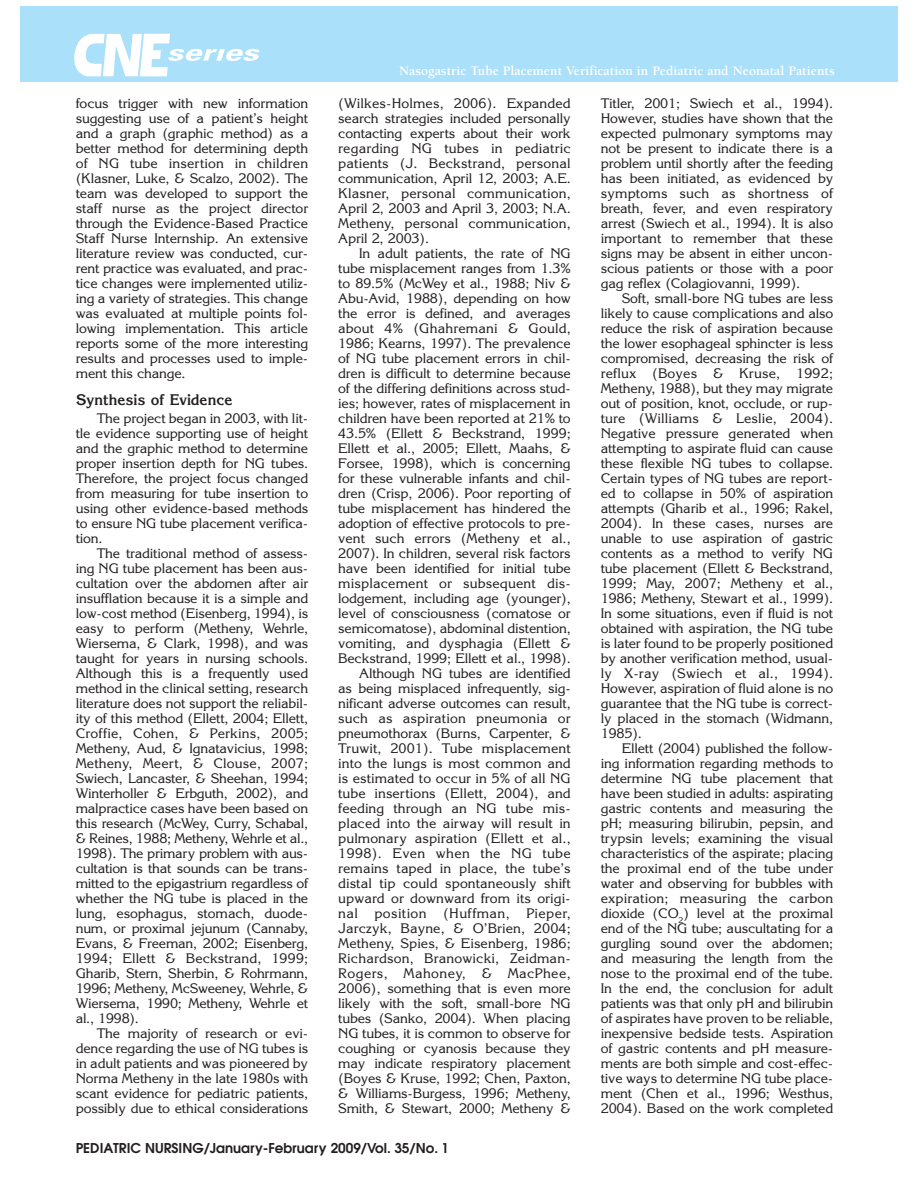
<style>
.page{position:relative;width:918px;height:1188px;background:#fff}
.page>*{position:absolute;margin:0;border:0;box-sizing:border-box;transform-origin:0 0}
.t1{font:700 15px "Korinna";color:#231f20}
.t2{font:13.5px/15px "Korinna";letter-spacing:-.01em;color:#231f20;text-align:justify}
.t3{font:700 13.5px "Berkeley";color:#fff}
.t4{font:600 13.5px "Avant Garde";color:#231f20}
</style>
<div class="page">
<div style="left:20px;top:7px;width:878px;height:74px;background:#aae0f9"></div>
<svg style="left:74px;top:34px;width:185px;height:42px"></svg>
<p class="t2" style="left:76px;top:97px;width:234px">focus trigger with new information suggesting use of a patient’s height and a graph (graphic method) as a better method for determining depth of NG tube insertion in children (Klasner, Luke, &amp; Scalzo, 2002). The team was developed to support the staff nurse as the project director through the Evidence-Based Practice Staff Nurse Internship. An extensive literature review was conducted, cur&shy;rent practice was evaluated, and prac&shy;tice changes were implemented utiliz&shy;ing a variety of strategies. This change was evaluated at multiple points fol&shy;lowing implementation. This article reports some of the more interesting results and processes used to imple&shy;ment this change.</p>
<p class="t1" style="left:76px;top:394px;width:158px">Synthesis of Evidence</p>
<p class="t2" style="left:76px;top:412px;width:234px;text-indent:21px">The project began in 2003, with lit&shy;tle evidence supporting use of height and the graphic method to determine proper insertion depth for NG tubes.<br>Therefore, the project focus changed from measuring for tube insertion to using other evidence-based methods to ensure NG tube placement verifica&shy;tion.</p>
<p class="t2" style="left:76px;top:547px;width:234px;text-indent:21px">The traditional method of assess&shy;ing NG tube placement has been aus&shy;cultation over the abdomen after air insufflation because it is a simple and low-cost method (Eisenberg, 1994), is easy to perform (Metheny, Wehrle, Wiersema, &amp; Clark, 1998), and was taught for years in nursing schools.<br>Although this is a frequently used method in the clinical setting, research literature does not support the reliabil&shy;ity of this method (Ellett, 2004; Ellett, Croffie, Cohen, &amp; Perkins, 2005; Metheny, Aud, &amp; Ignatavicius, 1998; Metheny, Meert, &amp; Clouse, 2007; Swiech, Lancaster, &amp; Sheehan, 1994; Winterholler &amp; Erbguth, 2002), and malpractice cases have been based on this research (McWey, Curry, Schabal, &amp; Reines, 1988; Metheny, Wehrle et al., 1998). The primary problem with aus&shy;cultation is that sounds can be trans&shy;mitted to the epigastrium regardless of whether the NG tube is placed in the lung, esophagus, stomach, duode&shy;num, or proximal jejunum (Cannaby, Evans, &amp; Freeman, 2002; Eisenberg, 1994; Ellett &amp; Beckstrand, 1999; Gharib, Stern, Sherbin, &amp; Rohrmann, 1996; Metheny, McSweeney, Wehrle, &amp; Wiersema, 1990; Metheny, Wehrle et al., 1998).</p>
<p class="t2" style="left:76px;top:1027px;width:234px;text-indent:21px">The majority of research or evi&shy;dence regarding the use of NG tubes is in adult patients and was pioneered by Norma Metheny in the late 1980s with scant evidence for pediatric patients, possibly due to ethical considerations</p>
<p class="t3" style="left:399px;top:65px;width:437px">Nasogastric Tube Placement Verification in Pediatric and Neonatal Patients</p>
<p class="t2" style="left:338px;top:97px;width:234px">(Wilkes-Holmes, 2006). Expanded search strategies included personally contacting experts about their work regarding NG tubes in pediatric patients (J. Beckstrand, personal communication, April 12, 2003; A.E.<br>Klasner, personal communication, April 2, 2003 and April 3, 2003; N.A.<br>Metheny, personal communication, April 2, 2003).</p>
<p class="t2" style="left:338px;top:247px;width:234px;text-align:right">In adult patients, the rate of NG tube misplacement ranges from 1.3% to 89.5% (McWey et al., 1988; Niv &amp; Abu-Avid, 1988), depending on how the error is defined, and averages about 4% (Ghahremani &amp; Gould, 1986; Kearns, 1997). The prevalence of NG tube placement errors in chil&shy;dren is difficult to determine because of the differing definitions across stud&shy;ies; however, rates of misplacement in children have been reported at 21% to 43.5% (Ellett &amp; Beckstrand, 1999; Ellett et al., 2005; Ellett, Maahs, &amp; Forsee, 1998), which is concerning for these vulnerable infants and chil&shy;dren (Crisp, 2006). Poor reporting of tube misplacement has hindered the adoption of effective protocols to pre&shy;vent such errors (Metheny et al., 2007). In children, several risk factors have been identified for initial tube misplacement or subsequent dis&shy;lodgement, including age (younger), level of consciousness (comatose or semicomatose), abdominal distention, vomiting, and dysphagia (Ellett &amp; Beckstrand, 1999; Ellett et al., 1998).<br>Although NG tubes are identified<br>as being misplaced infrequently, sig&shy;nificant adverse outcomes can result, such as aspiration pneumonia or pneumothorax (Burns, Carpenter, &amp; Truwit, 2001). Tube misplacement into the lungs is most common and is estimated to occur in 5% of all NG tube insertions (Ellett, 2004), and feeding through an NG tube mis&shy;placed into the airway will result in pulmonary aspiration (Ellett et al., 1998). Even when the NG tube remains taped in place, the tube’s distal tip could spontaneously shift upward or downward from its origi&shy;nal position (Huffman, Pieper, Jarczyk, Bayne, &amp; O’Brien, 2004; Metheny, Spies, &amp; Eisenberg, 1986; Richardson, Branowicki, Zeidman-Rogers, Mahoney, &amp; MacPhee, 2006), something that is even more likely with the soft, small-bore NG tubes (Sanko, 2004). When placing NG tubes, it is common to observe for coughing or cyanosis because they may indicate respiratory placement (Boyes &amp; Kruse, 1992; Chen, Paxton, &amp; Williams-Burgess, 1996; Metheny, Smith, &amp; Stewart, 2000; Metheny &amp;</p>
<p class="t2" style="left:601px;top:97px;width:234px">Titler, 2001; Swiech et al., 1994).<br>However, studies have shown that the expected pulmonary symptoms may not be present to indicate there is a problem until shortly after the feeding has been initiated, as evidenced by symptoms such as shortness of breath, fever, and even respiratory arrest (Swiech et al., 1994). It is also important to remember that these signs may be absent in either uncon&shy;scious patients or those with a poor gag reflex (Colagiovanni, 1999).</p>
<p class="t2" style="left:601px;top:292px;width:234px;text-indent:21px">Soft, small-bore NG tubes are less likely to cause complications and also reduce the risk of aspiration because the lower esophageal sphincter is less compromised, decreasing the risk of reflux (Boyes &amp; Kruse, 1992; Metheny, 1988), but they may migrate out of position, knot, occlude, or rup&shy;ture (Williams &amp; Leslie, 2004).<br>Negative pressure generated when attempting to aspirate fluid can cause these flexible NG tubes to collapse.<br>Certain types of NG tubes are report&shy;ed to collapse in 50% of aspiration attempts (Gharib et al., 1996; Rakel, 2004). In these cases, nurses are unable to use aspiration of gastric contents as a method to verify NG tube placement (Ellett &amp; Beckstrand, 1999; May, 2007; Metheny et al., 1986; Metheny, Stewart et al., 1999).<br>In some situations, even if fluid is not obtained with aspiration, the NG tube is later found to be properly positioned by another verification method, usual&shy;ly X-ray (Swiech et al., 1994).<br>However, aspiration of fluid alone is no guarantee that the NG tube is correct&shy;ly placed in the stomach (Widmann, 1985).</p>
<p class="t2" style="left:601px;top:742px;width:234px;text-indent:21px">Ellett (2004) published the follow&shy;ing information regarding methods to determine NG tube placement that have been studied in adults: aspirating gastric contents and measuring the pH; measuring bilirubin, pepsin, and trypsin levels; examining the visual characteristics of the aspirate; placing the proximal end of the tube under water and observing for bubbles with expiration; measuring the carbon dioxide (CO<sub>2</sub>) level at the proximal end of the NG tube; auscultating for a gurgling sound over the abdomen; and measuring the length from the nose to the proximal end of the tube.<br>In the end, the conclusion for adult patients was that only pH and bilirubin of aspirates have proven to be reliable, inexpensive bedside tests. Aspiration of gastric contents and pH measure&shy;ments are both simple and cost-effec&shy;tive ways to determine NG tube place&shy;ment (Chen et al., 1996; Westhus, 2004). Based on the work completed</p>
<p class="t4" style="left:76px;top:1144px;width:375px">PEDIATRIC NURSING/January-February 2009/Vol. 35/No. 1</p>
</div>
